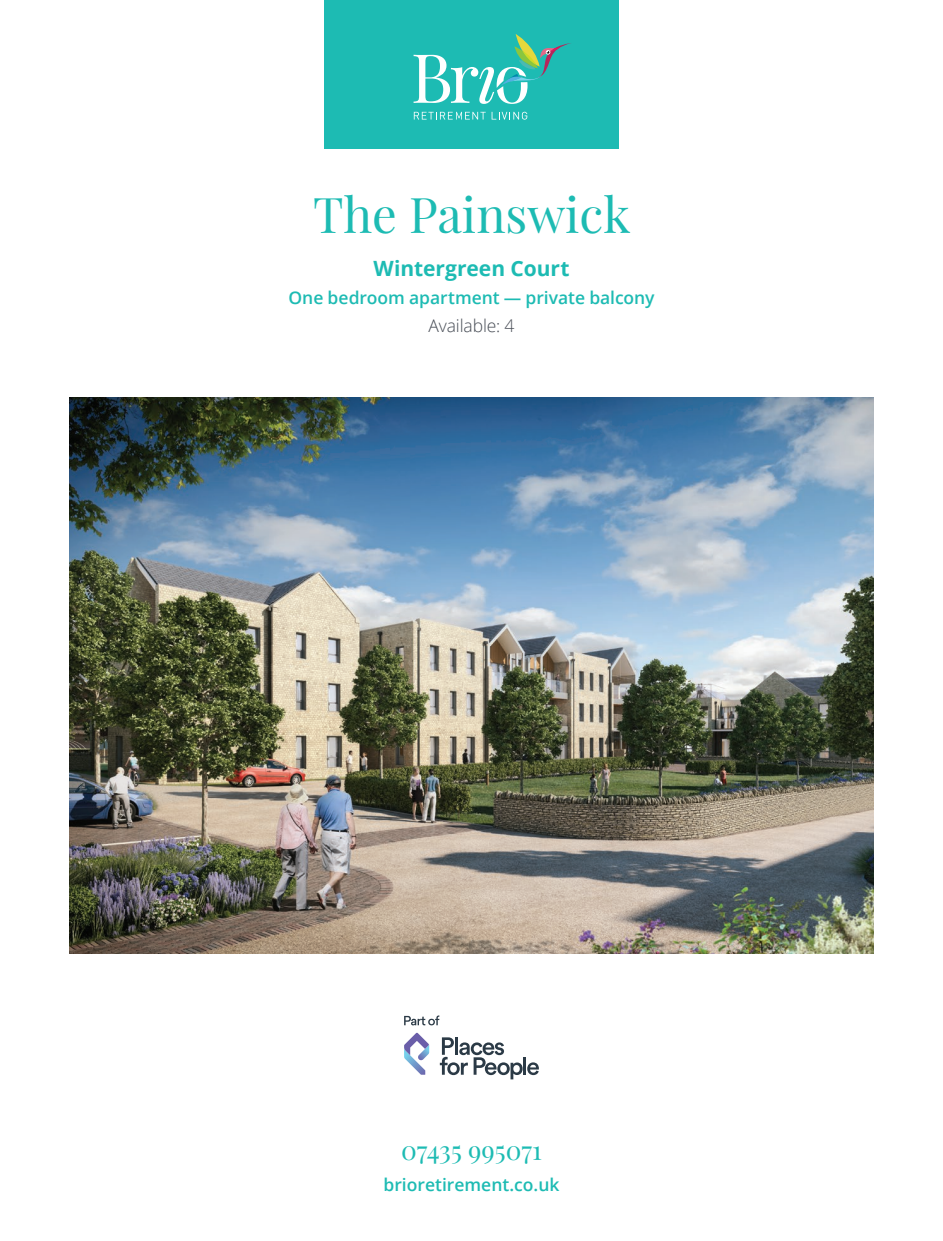
<style>
.page{position:relative;width:943px;height:1241px;background:#fff}
.page>*{position:absolute;margin:0;border:0;box-sizing:border-box;transform-origin:0 0}
.t1{font:49px "Playfair Display";color:#1dbbb3}
.t2{font:26.25px "Playfair Display";color:#1dbbb3}
.t3{font:700 21px "Open Sans";color:#1dbbb3}
.t4{font:600 17.5px "Open Sans";color:#1dbbb3}
.t5{font:300 17.5px "Open Sans";letter-spacing:-.005em;color:#464b54}
</style>
<div class="page">
<div style="left:324px;top:0;width:294px;height:149px;background:#1dbbb3"></div>
<svg style="left:414px;top:112px;width:71px;height:7px"></svg>
<svg style="left:491px;top:112px;width:36px;height:8px"></svg>
<svg style="left:413px;top:34px;width:158px;height:70px"></svg>
<svg style="left:404px;top:1032px;width:25px;height:42px"></svg>
<svg style="left:440px;top:1037px;width:99px;height:42px"></svg>
<svg style="left:404px;top:1015px;width:35px;height:10px"></svg>
<img style="left:69px;top:397px;width:804px;height:555px">
<h1 class="t1" style="left:313px;top:184px;width:318px">The Painswick</h1>
<p class="t3" style="left:373px;top:254px;width:198px">Wintergreen Court</p>
<p class="t4" style="left:288px;top:286px;width:367px">One bedroom apartment — private balcony</p>
<p class="t5" style="left:428px;top:314px;width:88px">Available: 4</p>
<h2 class="t2" style="left:401px;top:1133px;width:142px">07435 995071</h2>
<p class="t4" style="left:383px;top:1172px;width:177px">brioretirement.co.uk</p>
</div>
